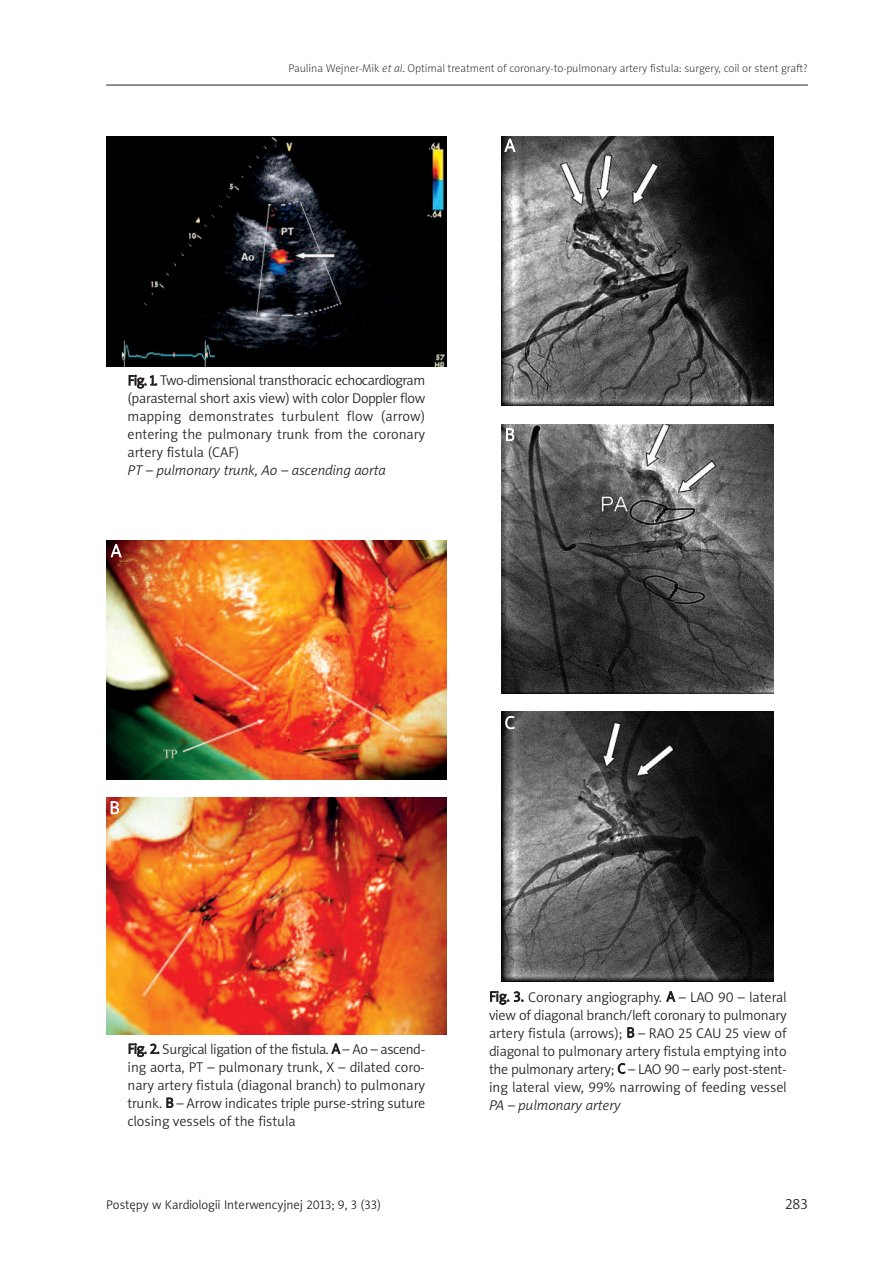
<style>
.page{position:relative;width:893px;height:1263px;background:#fff}
.page>*{position:absolute;margin:0;border:0;box-sizing:border-box;transform-origin:0 0}
.t1{font:18px "Naomi Sans EFNPS Thin";color:#fff}
.t2{font:15px "Naomi Sans EFNPS Light";color:#231f20}
.t3{font:14.25px/18px "Naomi Sans EFNPS Light";color:#231f20;text-align:justify}
.t4{font:italic 14.25px "Naomi Sans EFNPS Light";color:#231f20}
.t5{font:12.75px "Naomi Sans EFNPS Light";color:#231f20}
.t6{font:11.25px "Naomi Sans EFNPS Thin";color:#231f20}
.s1{font-style:italic}
</style>
<div class="page">
<img style="left:106px;top:136px;width:340px;height:231px">
<img style="left:106px;top:541px;width:340px;height:238px">
<img style="left:106px;top:797px;width:340px;height:237px">
<img style="left:502px;top:136px;width:272px;height:270px">
<img style="left:502px;top:424px;width:272px;height:270px">
<img style="left:502px;top:712px;width:272px;height:270px">
<hr style="left:106px;top:85px;width:702px;height:1px;background:#231f20">
<p class="t6" style="left:289px;top:64px;width:521px">Paulina Wejner-Mik <span class="s1">et al</span>. Optimal treatment of coronary-to-pulmonary artery fistula: surgery, coil or stent graft?</p>
<p class="t1" style="left:505px;top:138px;width:12px">A</p>
<p class="t3" style="left:128px;top:373px;width:299px">Fig. 1. Two-dimensional transthoracic echocardiogram (parasternal short axis view) with color Doppler flow mapping demonstrates turbulent flow (arrow) entering the pulmonary trunk from the coronary artery fistula (CAF)</p>
<p class="t4" style="left:128px;top:465px;width:260px">PT – pulmonary trunk, Ao – ascending aorta</p>
<p class="t1" style="left:111px;top:544px;width:12px">A</p>
<p class="t1" style="left:109px;top:801px;width:12px">B</p>
<p class="t1" style="left:505px;top:427px;width:12px">B</p>
<p class="t1" style="left:505px;top:715px;width:12px">C</p>
<p class="t3" style="left:128px;top:1041px;width:299px">Fig. 2. Surgical ligation of the fistula. A – Ao – ascend&shy;ing aorta, PT – pulmonary trunk, X – dilated coro&shy;nary artery fistula (diagonal branch) to pulmonary trunk. B – Arrow indicates triple purse-string suture closing vessels of the fistula</p>
<p class="t3" style="left:489px;top:989px;width:299px">Fig. 3. Coronary angiography. A – LAO 90 – lateral view of diagonal branch/left coronary to pulmonary artery fistula (arrows); B – RAO 25 CAU 25 view of diagonal to pulmonary artery fistula emptying into the pulmonary artery; C – LAO 90 – early post-stent&shy;ing lateral view, 99% narrowing of feeding vessel</p>
<p class="t4" style="left:489px;top:1099px;width:133px">PA – pulmonary artery</p>
<p class="t5" style="left:106px;top:1199px;width:276px">Postępy w Kardiologii Interwencyjnej 2013; 9, 3 (33)</p>
<p class="t2" style="left:785px;top:1198px;width:24px">283</p>
</div>
